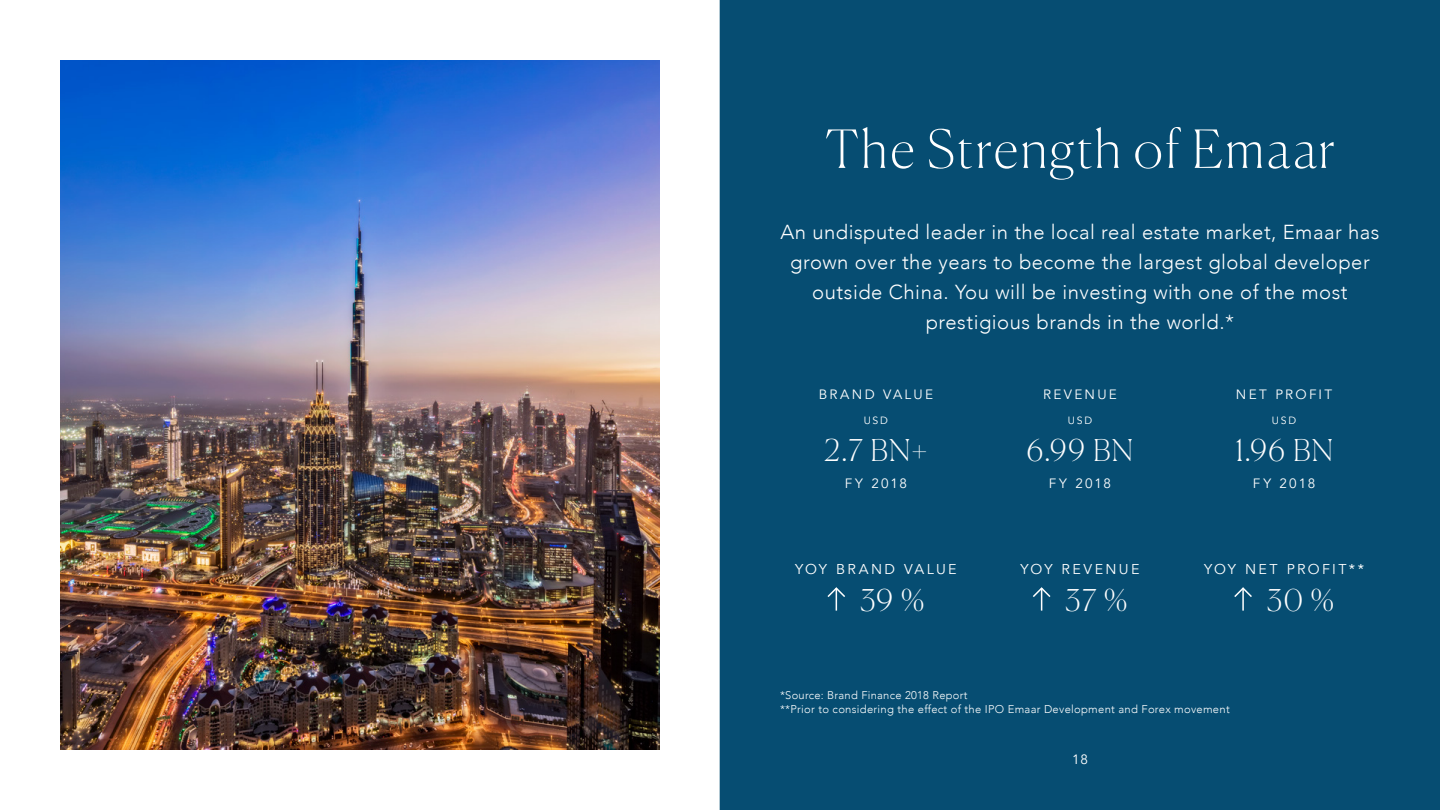
<style>
.page{position:relative;width:1440px;height:810px;background:#fff}
.page>*{position:absolute;margin:0;border:0;box-sizing:border-box;transform-origin:0 0}
.t1{font:100 52.5px "Canela";letter-spacing:.04em;color:#fff}
.t2{font:100 30px "Canela";letter-spacing:.045em;color:#fff}
.t3{font:300 20.25px/30px "Avenir";letter-spacing:.025em;color:#fff;text-align:center}
.t4{font:14.25px "Avenir";letter-spacing:.165em;color:#fff}
.t5{font:13.5px "Avenir";letter-spacing:.165em;color:#fff}
.t6{font:300 11.25px "Avenir";letter-spacing:.025em;color:#fff}
.t7{font:300 11.18px "Avenir";letter-spacing:.025em;color:#fff}
.t8{font:10.5px "Avenir";letter-spacing:.165em;color:#fff}
.s1{font-size:11.18px}
</style>
<div class="page">
<div style="left:720px;top:0;width:720px;height:810px;background:#064d72"></div>
<img style="left:60px;top:60px;width:600px;height:690px">
<svg style="left:1033px;top:587px;width:18px;height:24px"></svg>
<hr style="left:1242px;top:588px;width:2px;height:23px;background:#fff">
<svg style="left:1234px;top:587px;width:18px;height:12px"></svg>
<svg style="left:827px;top:587px;width:18px;height:24px"></svg>
<h1 class="t1" style="left:825px;top:107px;width:511px">The Strength of Emaar</h1>
<p class="t3" style="left:780px;top:217px;width:601px">An undisputed leader in the local real estate market, Emaar has grown over the years to become the largest global developer outside China. You will be investing with one of the most prestigious brands in the world.*</p>
<p class="t5" style="left:819px;top:386px;width:116px">BRAND VALUE</p>
<h2 class="t2" style="left:824px;top:426px;width:104px">2.7 BN+</h2>
<p class="t8" style="left:864px;top:414px;width:26px">USD</p>
<p class="t5" style="left:845px;top:475px;width:64px">FY 2018</p>
<p class="t4" style="left:795px;top:560px;width:163px">YOY BRAND VALUE</p>
<h2 class="t2" style="left:860px;top:576px;width:66px">39 %</h2>
<p class="t5" style="left:1236px;top:386px;width:98px">NET PROFIT</p>
<h2 class="t2" style="left:1235px;top:426px;width:100px">1.96 BN</h2>
<p class="t5" style="left:1043px;top:386px;width:75px">REVENUE</p>
<h2 class="t2" style="left:1027px;top:426px;width:108px">6.99 BN</h2>
<p class="t8" style="left:1068px;top:414px;width:26px">USD</p>
<p class="t8" style="left:1272px;top:414px;width:26px">USD</p>
<p class="t5" style="left:1049px;top:475px;width:64px">FY 2018</p>
<p class="t4" style="left:1021px;top:560px;width:120px">YOY REVENUE</p>
<h2 class="t2" style="left:1065px;top:576px;width:64px">37 %</h2>
<p class="t5" style="left:1253px;top:475px;width:64px">FY 2018</p>
<p class="t4" style="left:1204px;top:560px;width:162px">YOY NET PROFIT**</p>
<h2 class="t2" style="left:1266px;top:576px;width:69px">30 %</h2>
<p class="t7" style="left:780px;top:689px;width:189px">*Source: Brand Finance 2018 Report</p>
<p class="t6" style="left:780px;top:702px;width:451px"><span class="s1">*</span>*Prior to considering the effect of the IPO Emaar Development and Forex movement</p>
<p class="t5" style="left:1072px;top:751px;width:17px">18</p>
</div>
